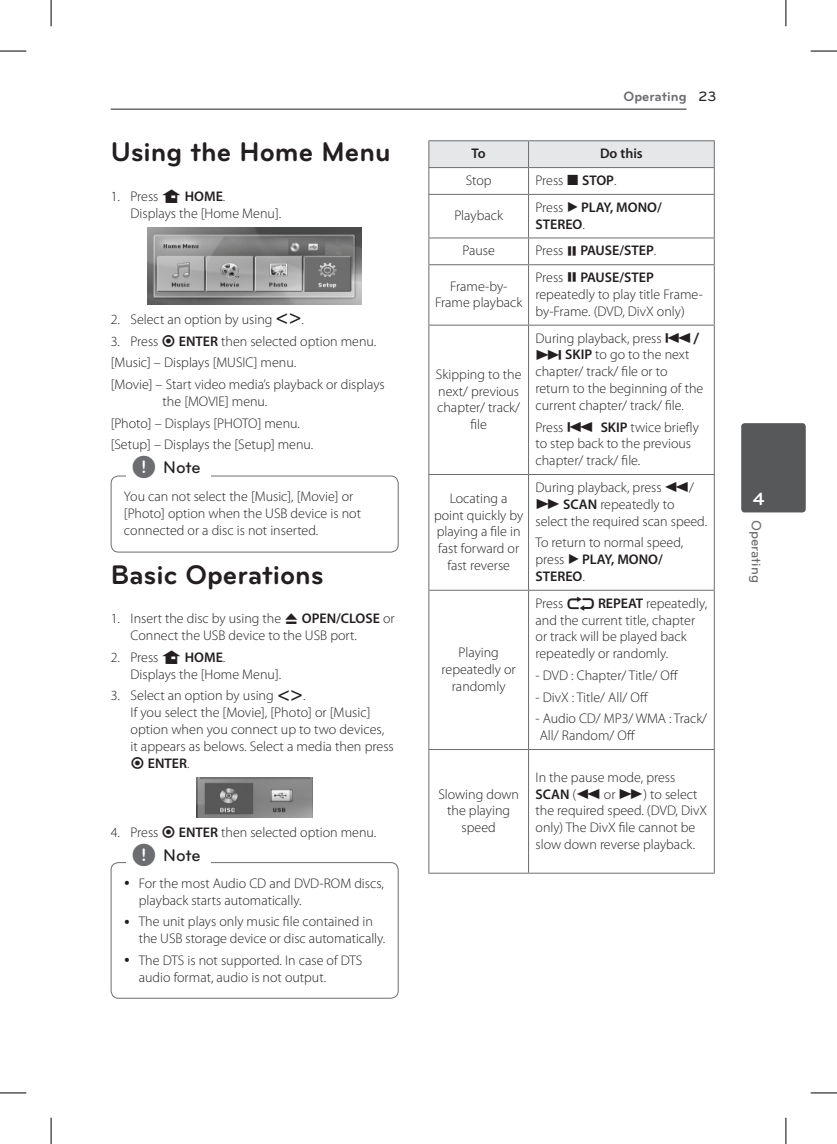
<style>
.page{position:relative;width:837px;height:1144px;background:#fff}
.page>*{position:absolute;margin:0;border:0;box-sizing:border-box;transform-origin:0 0}
.Title_1{font:700 28px "Bryant LG";color:#231f20}
.t1{font:700 18.38px "Bryant LG";color:#fff}
.t2{font:500 17.5px "Bryant LG";letter-spacing:-.01em;color:#231f20}
.Content_text_Light{font:300 14px/16.8px "Myriad Pro";color:#231f20}
.Content_text_Num{font:300 14px/16.8px "Myriad Pro";color:#231f20}
.Content_text_Light-2{font:600 14px/16.8px "Myriad Pro";color:#231f20}
.Chapter_Title_Top_R{font:700 14px "Bryant LG";color:#6c6d70}
.Chapter_Title_Side{font:500 14px "Bryant LG";color:#6c6d70}
.Page_No_Right{font:500 14px "Bryant LG";color:#231f20}
.s1{font-family:"UPSYS Common";font-weight:400}
.s2{font-weight:600}
.s3{font-family:"UPSYS Common";font-weight:400;font-size:26.25px;color:#6c6d70}
.s4{font-weight:300}
</style>
<div class="page">
<hr style="left:111px;top:109px;width:575px;height:1px;background:#231f20">
<div style="left:741px;top:423px;width:64px;height:89px;background:#57585a;border-radius:3px"></div>
<img style="left:148px;top:228px;width:213px;height:76px">
<div style="left:111px;top:476px;width:287px;height:76px;border:1px solid #6c6d70;border-radius:7px"></div>
<div style="left:126px;top:464px;width:85px;height:22px;background:#fff"></div>
<img style="left:196px;top:778px;width:116px;height:40px">
<div style="left:111px;top:862px;width:287px;height:137px;border:1px solid #6c6d70;border-radius:7px"></div>
<div style="left:126px;top:852px;width:85px;height:21px;background:#fff"></div>
<hr style="left:428px;top:140px;width:100px;height:1px;background:#6c6d70">
<hr style="left:528px;top:140px;width:186px;height:1px;background:#6c6d70">
<svg style="left:428px;top:141px;width:286px;height:53px"></svg>
<hr style="left:428px;top:194px;width:100px;height:1px;background:#6c6d70">
<hr style="left:428px;top:195px;width:1px;height:42px;background:#6c6d70">
<hr style="left:528px;top:194px;width:186px;height:1px;background:#6c6d70">
<hr style="left:528px;top:195px;width:1px;height:42px;background:#6c6d70">
<hr style="left:713px;top:195px;width:1px;height:42px;background:#6c6d70">
<hr style="left:428px;top:237px;width:100px;height:1px;background:#6c6d70">
<svg style="left:428px;top:238px;width:1px;height:26px"></svg>
<hr style="left:528px;top:237px;width:186px;height:1px;background:#6c6d70">
<svg style="left:528px;top:238px;width:1px;height:26px"></svg>
<svg style="left:713px;top:238px;width:1px;height:26px"></svg>
<hr style="left:428px;top:264px;width:100px;height:1px;background:#6c6d70">
<hr style="left:428px;top:265px;width:1px;height:60px;background:#6c6d70">
<hr style="left:528px;top:264px;width:186px;height:1px;background:#6c6d70">
<hr style="left:528px;top:265px;width:1px;height:60px;background:#6c6d70">
<hr style="left:713px;top:265px;width:1px;height:60px;background:#6c6d70">
<hr style="left:428px;top:325px;width:100px;height:1px;background:#6c6d70">
<hr style="left:428px;top:326px;width:1px;height:148px;background:#6c6d70">
<hr style="left:528px;top:325px;width:186px;height:1px;background:#6c6d70">
<hr style="left:528px;top:326px;width:1px;height:148px;background:#6c6d70">
<hr style="left:713px;top:326px;width:1px;height:148px;background:#6c6d70">
<hr style="left:428px;top:475px;width:1px;height:115px;background:#6c6d70">
<hr style="left:528px;top:475px;width:1px;height:115px;background:#6c6d70">
<hr style="left:713px;top:475px;width:1px;height:115px;background:#6c6d70">
<hr style="left:428px;top:591px;width:1px;height:158px;background:#6c6d70">
<hr style="left:528px;top:591px;width:1px;height:158px;background:#6c6d70">
<hr style="left:713px;top:591px;width:1px;height:158px;background:#6c6d70">
<hr style="left:428px;top:750px;width:1px;height:123px;background:#6c6d70">
<hr style="left:528px;top:750px;width:1px;height:123px;background:#6c6d70">
<hr style="left:713px;top:750px;width:1px;height:123px;background:#6c6d70">
<hr style="left:428px;top:474px;width:100px;height:1px;background:#6c6d70">
<hr style="left:428px;top:590px;width:100px;height:1px;background:#6c6d70">
<hr style="left:428px;top:749px;width:100px;height:1px;background:#6c6d70">
<hr style="left:428px;top:873px;width:100px;height:1px;background:#6c6d70">
<hr style="left:528px;top:474px;width:186px;height:1px;background:#6c6d70">
<hr style="left:528px;top:590px;width:186px;height:1px;background:#6c6d70">
<hr style="left:528px;top:749px;width:186px;height:1px;background:#6c6d70">
<hr style="left:528px;top:873px;width:186px;height:1px;background:#6c6d70">
<svg style="left:0;top:51px;width:26px;height:1px"></svg>
<svg style="left:810px;top:51px;width:26px;height:1px"></svg>
<svg style="left:0;top:1092px;width:26px;height:1px"></svg>
<svg style="left:810px;top:1092px;width:26px;height:1px"></svg>
<svg style="left:51px;top:0;width:1px;height:26px"></svg>
<svg style="left:51px;top:1118px;width:1px;height:26px"></svg>
<svg style="left:785px;top:0;width:1px;height:26px"></svg>
<svg style="left:785px;top:1118px;width:1px;height:26px"></svg>
<p class="Title_1" style="left:111px;top:135px;width:281px">Using the Home Menu</p>
<p class="Content_text_Num" style="left:130px;top:188px;width:152px;text-indent:-20px">1. Press <span class="s1">N</span> <span class="s2">HOME</span>.<br>Displays the [Home Menu].</p>
<p class="Content_text_Num" style="left:111px;top:311px;width:195px">2. Select an option by using <span class="s1">AD</span>.</p>
<p class="Content_text_Num" style="left:111px;top:332px;width:267px">3. Press <span class="s1">B</span> <span class="s2">ENTER</span> then selected option menu.</p>
<p class="Content_text_Light" style="left:111px;top:354px;width:187px">[Music] – Displays [MUSIC] menu.</p>
<p class="Content_text_Light" style="left:162px;top:376px;width:224px;text-indent:-52px">[Movie] – Start video media’s playback or displays the [MOVIE] menu.</p>
<p class="Content_text_Light" style="left:111px;top:414px;width:191px">[Photo] – Displays [PHOTO] menu.</p>
<p class="Content_text_Light" style="left:111px;top:436px;width:204px">[Setup] – Displays the [Setup] menu.</p>
<p class="Content_text_Num" style="left:124px;top:488px;width:238px">You can not select the [Music], [Movie] or [Photo] option when the USB device is not connected or a disc is not inserted.</p>
<p class="t2" style="left:131px;top:457px;width:71px"><span class="s3">,</span> Note</p>
<p class="Title_1" style="left:111px;top:557px;width:214px">Basic Operations</p>
<p class="Content_text_Num" style="left:130px;top:610px;width:265px;text-indent:-20px">1. Insert the disc by using the <span class="s1">B</span> <span class="s2">OPEN/CLOSE</span> or<br>Connect the USB device to the USB port.</p>
<p class="Content_text_Num" style="left:130px;top:649px;width:152px;text-indent:-20px">2. Press <span class="s1">N</span> <span class="s2">HOME</span>.<br>Displays the [Home Menu].</p>
<p class="Content_text_Num" style="left:130px;top:687px;width:265px;text-indent:-20px">3. Select an option by using <span class="s1">AD</span>.<br>If you select the [Movie], [Photo] or [Music] option when you connect up to two devices, it appears as belows. Select a media then press <span class="s1">B</span> <span class="s2">ENTER</span>.</p>
<p class="Content_text_Num" style="left:111px;top:824px;width:267px">4. Press <span class="s1">B</span> <span class="s2">ENTER</span> then selected option menu.</p>
<p class="Content_text_Num" style="left:139px;top:874px;width:246px">For the most Audio CD and DVD-ROM discs, playback starts automatically.</p>
<p class="Content_text_Num" style="left:139px;top:913px;width:248px">The unit plays only music file contained in the USB storage device or disc automatically.</p>
<p class="Content_text_Num" style="left:139px;top:951px;width:225px">The DTS is not supported. In case of DTS audio format, audio is not output.</p>
<p class="t2" style="left:131px;top:844px;width:71px"><span class="s3">,</span> Note</p>
<p class="Chapter_Title_Top_R" style="left:623px;top:88px;width:65px">Operating</p>
<p class="Page_No_Right" style="left:698px;top:88px;width:19px">23</p>
<p class="Content_text_Light-2" style="left:471px;top:145px;width:16px">To</p>
<p class="Content_text_Light-2" style="left:600px;top:145px;width:44px">Do this</p>
<p class="Content_text_Light" style="left:465px;top:172px;width:27px">Stop</p>
<p class="Content_text_Light" style="left:535px;top:172px;width:82px">Press <span class="s1">Z</span> <span class="s2">STOP</span>.</p>
<p class="Content_text_Light" style="left:454px;top:207px;width:50px">Playback</p>
<p class="Content_text_Light-2" style="left:535px;top:198px;width:128px"><span class="s4">Press</span> <span class="s1">D</span> PLAY, MONO/<br>STEREO<span class="s4">.</span></p>
<p class="Content_text_Light" style="left:462px;top:242px;width:34px">Pause</p>
<p class="Content_text_Light-2" style="left:535px;top:242px;width:122px"><span class="s4">Press</span> <span class="s1">M</span> PAUSE/STEP<span class="s4">.</span></p>
<p class="Content_text_Light" style="left:435px;top:277px;width:89px;text-align:center">Frame-by-<br>Frame playback</p>
<p class="Content_text_Light" style="left:535px;top:269px;width:169px">Press <span class="s1">M</span> <span class="s2">PAUSE/STEP </span>repeatedly to play title Frame&shy;by-Frame. (DVD, DivX only)</p>
<p class="Content_text_Light" style="left:435px;top:365px;width:87px;text-align:center">Skipping to the next/ previous chapter/ track/ file</p>
<p class="Content_text_Light" style="left:535px;top:329px;width:169px">During playback, press <span class="s1">C/<br>V</span> <span class="s2">SKIP</span> to go to the next chapter/ track/ file or to return to the beginning of the current chapter/ track/ file.</p>
<p class="Content_text_Light" style="left:535px;top:418px;width:165px">Press <span class="s1">C</span> <span class="s2">SKIP</span> twice briefly to step back to the previous chapter/ track/ file.</p>
<p class="Content_text_Light" style="left:434px;top:490px;width:91px;text-align:center">Locating a point quickly by playing a file in fast forward or fast reverse</p>
<p class="Content_text_Light" style="left:535px;top:479px;width:173px">During playback, press <span class="s1">C</span>/<br><span class="s1">V</span> <span class="s2">SCAN</span> repeatedly to select the required scan speed.</p>
<p class="Content_text_Light" style="left:535px;top:534px;width:149px">To return to normal speed, press <span class="s1">D</span> <span class="s2">PLAY, MONO/<br>STEREO</span>.</p>
<p class="Content_text_Light" style="left:441px;top:644px;width:76px;text-align:center">Playing repeatedly or randomly</p>
<p class="Content_text_Light" style="left:438px;top:785px;width:82px;text-align:center">Slowing down the playing speed</p>
<p class="Content_text_Light" style="left:535px;top:594px;width:173px">Press <span class="s1">H</span> <span class="s2">REPEAT</span> repeatedly, and the current title, chapter or track will be played back repeatedly or randomly.</p>
<p class="Content_text_Light" style="left:535px;top:667px;width:144px">- DVD : Chapter/ Title/ Off</p>
<p class="Content_text_Light" style="left:535px;top:688px;width:114px">- DivX : Title/ All/ Off</p>
<p class="Content_text_Light" style="left:535px;top:710px;width:173px">- Audio CD/ MP3/ WMA : Track/<br>All/ Random/ Off</p>
<p class="Content_text_Light" style="left:535px;top:769px;width:173px">In the pause mode, press<br><span class="s2">SCAN</span> (<span class="s1">C</span> or <span class="s1">V</span>) to select the required speed. (DVD, DivX only) The DivX file cannot be slow down reverse playback.</p>
<p class="t1" style="left:752px;top:487px;width:13px">4</p>
<p class="Chapter_Title_Side" style="left:764px;top:520px;width:64px;rotate:90deg">Operating</p>
</div>
